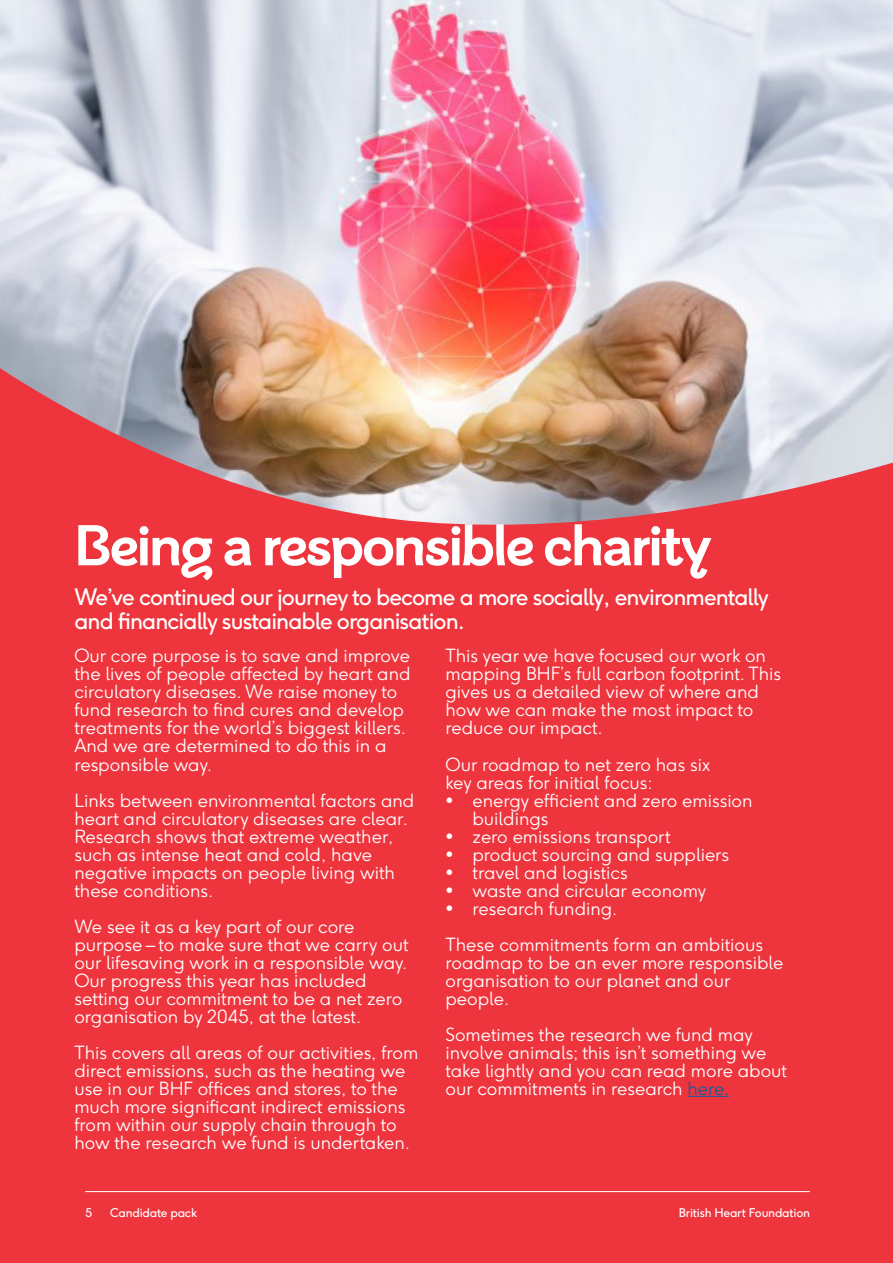
<style>
.page{position:relative;width:893px;height:1263px;background:#ee343d}
.page>*{position:absolute;margin:0;border:0;box-sizing:border-box;transform-origin:0 0}
.t1{font:700 57px "BHF Beats";letter-spacing:-.04em;color:#fff}
.t2{font:22.5px/24px "F37 Ginger";letter-spacing:-.04em;color:#fff}
.t3{font:300 18px/18px "F37 Ginger";color:#fff}
.t4{font:12px "F37 Ginger";letter-spacing:-.02em;color:#fff}
.s1{color:#175d9e}
</style>
<div class="page">
<hr style="left:85px;top:1191px;width:725px;height:1px;background:#fff">
<img style="left:0;top:0;width:893px;height:525px">
<hr style="left:688px;top:1096px;width:41px;height:1px;background:#175d9e">
<p class="t1" style="left:74px;top:511px;width:639px">Being a responsible charity</p>
<p class="t2" style="left:74px;top:585px;width:696px">We’ve continued our journey to become a more socially, environmentally and financially sustainable organisation.</p>
<p class="t3" style="left:446px;top:647px;width:322px">This year we have focused our work on</p>
<p class="t3" style="left:446px;top:665px;width:337px">mapping BHF’s full carbon footprint. This</p>
<p class="t3" style="left:446px;top:683px;width:315px">gives us a detailed view of where and how we can make the most impact to reduce our impact.</p>
<p class="t3" style="left:446px;top:755px;width:266px">Our roadmap to net zero has six</p>
<p class="t3" style="left:446px;top:773px;width:209px">key areas for initial focus:</p>
<p class="t3" style="left:472px;top:791px;width:282px;text-indent:-27px">• energy efficient and zero emission buildings</p>
<p class="t3" style="left:446px;top:827px;width:227px">• zero emissions transport</p>
<p class="t3" style="left:446px;top:845px;width:285px">• product sourcing and suppliers</p>
<p class="t3" style="left:446px;top:863px;width:184px">• travel and logistics</p>
<p class="t3" style="left:446px;top:881px;width:262px">• waste and circular economy</p>
<p class="t3" style="left:446px;top:899px;width:170px">• research funding.</p>
<p class="t3" style="left:446px;top:935px;width:340px">These commitments form an ambitious roadmap to be an ever more responsible organisation to our planet and our people.</p>
<p class="t3" style="left:446px;top:1025px;width:343px">Sometimes the research we fund may involve animals; this isn’t something we take lightly and you can read more about our commitments in research <span class="s1">here.</span></p>
<p class="t3" style="left:74px;top:647px;width:337px">Our core purpose is to save and improve</p>
<p class="t3" style="left:74px;top:665px;width:338px">the lives of people affected by heart and</p>
<p class="t3" style="left:74px;top:683px;width:331px">circulatory diseases. We raise money to fund research to find cures and develop treatments for the world’s biggest killers.<br>And we are determined to do this in a responsible way.</p>
<p class="t3" style="left:74px;top:791px;width:341px">Links between environmental factors and</p>
<p class="t3" style="left:74px;top:809px;width:332px">heart and circulatory diseases are clear.<br>Research shows that extreme weather, such as intense heat and cold, have negative impacts on people living with these conditions.</p>
<p class="t3" style="left:74px;top:917px;width:336px">We see it as a key part of our core purpose – to make sure that we carry out our lifesaving work in a responsible way.</p>
<p class="t3" style="left:74px;top:971px;width:294px">Our progress this year has included</p>
<p class="t3" style="left:74px;top:989px;width:329px">setting our commitment to be a net zero</p>
<p class="t3" style="left:74px;top:1007px;width:285px">organisation by 2045, at the latest.</p>
<p class="t3" style="left:74px;top:1043px;width:345px">This covers all areas of our activities, from</p>
<p class="t3" style="left:74px;top:1061px;width:334px">direct emissions, such as the heating we use in our BHF offices and stores, to the much more significant indirect emissions from within our supply chain through to how the research we fund is undertaken.</p>
<p class="t4" style="left:85px;top:1205px;width:9px">5</p>
<p class="t4" style="left:110px;top:1205px;width:89px">Candidate pack</p>
<p class="t4" style="left:679px;top:1205px;width:133px">British Heart Foundation</p>
</div>
